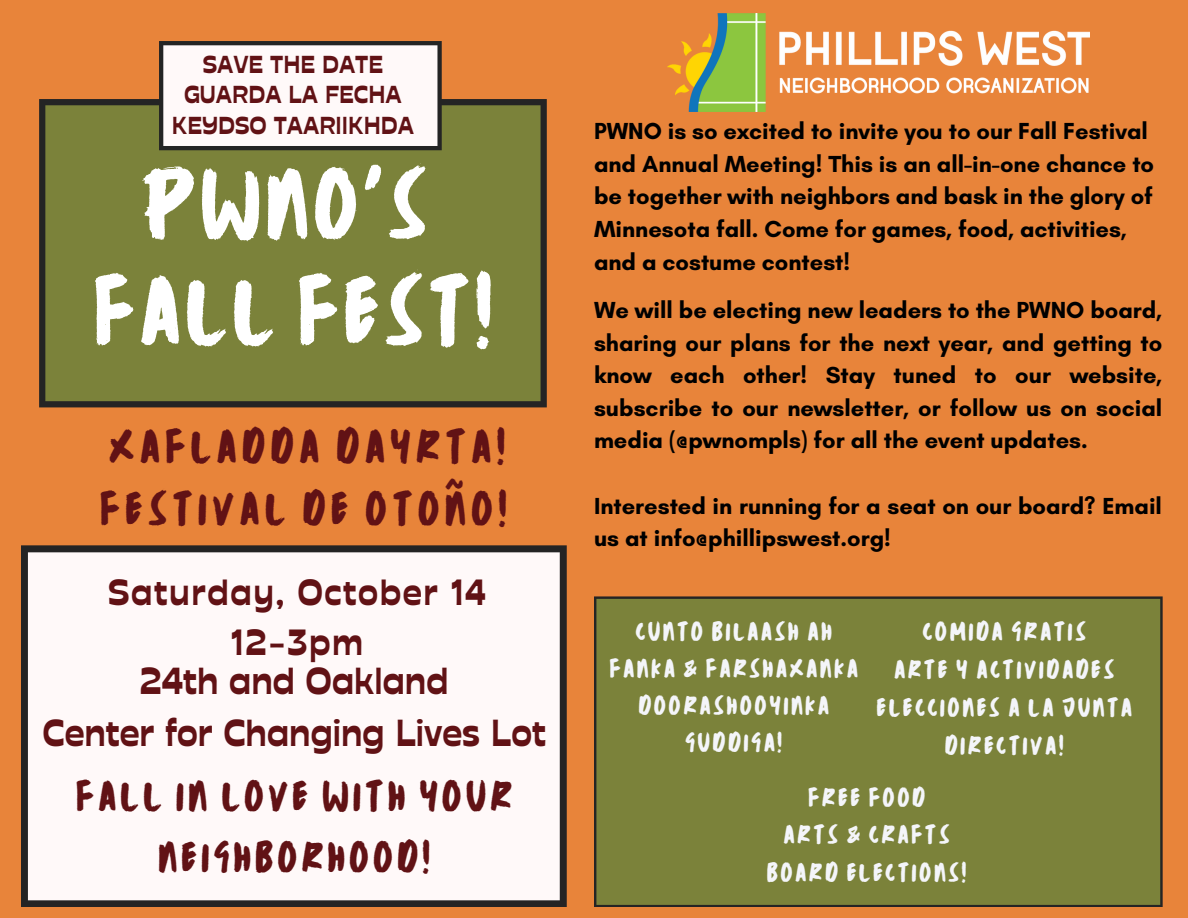
<style>
.page{position:relative;width:1188px;height:918px;background:#e8843a}
.page>*{position:absolute;margin:0;border:0;box-sizing:border-box;transform-origin:0 0}
.t1{font:94.2px "TC October Regular";letter-spacing:.04em;color:#fff}
.t2{font:45.9px "TC October Regular";letter-spacing:.11em;color:#611215}
.t3{font:45.6px "TC October Regular";letter-spacing:.11em;color:#611215}
.t4{font:41.25px/60.8px "TC October Regular";letter-spacing:.095em;color:#611215;text-align:center}
.t5{font:700 37.65px "Stadio Now Text";color:#611215}
.t6{font:700 36.45px "Stadio Now Text";letter-spacing:.04em;color:#611215}
.t7{font:25.5px/37.2px "TC October Regular";letter-spacing:.095em;color:#f4f5f9;text-align:center}
.t8{font:700 24.6px "Stadio Now Text";color:#611215}
.t9{font:700 23.7px/32.7px "Glacial Indifference";color:#000}
</style>
<div class="page">
<div style="left:39px;top:99px;width:508px;height:308px;background:#7b823a"></div>
<svg style="left:159px;top:41px;width:283px;height:109px;background:#e8e2e2"></svg>
<div style="left:21px;top:545px;width:546px;height:362px;background:#fff9f9"></div>
<div style="left:594px;top:596px;width:569px;height:311px;background:#7b823a"></div>
<img style="left:668px;top:14px;width:421px;height:98px">
<p class="t8" style="left:203px;top:50px;width:182px">SAVE THE DATE</p>
<p class="t8" style="left:184px;top:80px;width:219px">GUARDA LA FECHA</p>
<p class="t8" style="left:172px;top:110px;width:243px">KEYDSO TAARIIKHDA</p>
<p class="t1" style="left:140px;top:132px;width:288px">PWNO'S</p>
<p class="t1" style="left:93px;top:239px;width:401px">FALL FEST!</p>
<p class="t2" style="left:109px;top:412px;width:398px">XAFLADDA DAYRTA!</p>
<p class="t3" style="left:100px;top:474px;width:409px">FESTIVAL DE OTOÑO!</p>
<p class="t6" style="left:108px;top:570px;width:379px">Saturday, October 14</p>
<p class="t6" style="left:231px;top:620px;width:133px">12-3pm</p>
<p class="t5" style="left:140px;top:658px;width:310px">24th and Oakland</p>
<p class="t5" style="left:42px;top:710px;width:505px">Center for Changing Lives Lot</p>
<p class="t4" style="left:76px;top:766px;width:438px">FALL IN LOVE WITH YOUR<br>NEIGHBORHOOD!</p>
<p class="t9" style="left:594px;top:114px;width:562px">PWNO is so excited to invite you to our Fall Festival and Annual Meeting! This is an all-in-one chance to be together with neighbors and bask in the glory of Minnesota fall. Come for games, food, activities, and a costume contest!</p>
<p class="t9" style="left:594px;top:293px;width:570px;text-align:justify">We will be electing new leaders to the PWNO board, sharing our plans for the next year, and getting to know each other! Stay tuned to our website, subscribe to our newsletter, or follow us on social media (@pwnompls) for all the event updates.</p>
<p class="t9" style="left:594px;top:489px;width:570px">Interested in running for a seat on our board? Email us at info@phillipswest.org!</p>
<p class="t7" style="left:635px;top:612px;width:198px">CUNTO BILAASH AH</p>
<p class="t7" style="left:609px;top:649px;width:250px">FANKA &amp; FARSHAXANKA</p>
<p class="t7" style="left:638px;top:687px;width:192px">DOORASHOOYINKA<br>GUDDIGA!</p>
<p class="t7" style="left:923px;top:612px;width:165px">COMIDA GRATIS</p>
<p class="t7" style="left:894px;top:651px;width:222px">ARTE Y ACTIVIDADES</p>
<p class="t7" style="left:876px;top:689px;width:257px">ELECCIONES A LA JUNTA</p>
<p class="t7" style="left:945px;top:727px;width:121px">DIRECTIVA!</p>
<p class="t7" style="left:808px;top:779px;width:119px">FREE FOOD</p>
<p class="t7" style="left:784px;top:816px;width:168px">ARTS &amp; CRAFTS</p>
<p class="t7" style="left:767px;top:853px;width:201px">BOARD ELECTIONS!</p>
</div>
